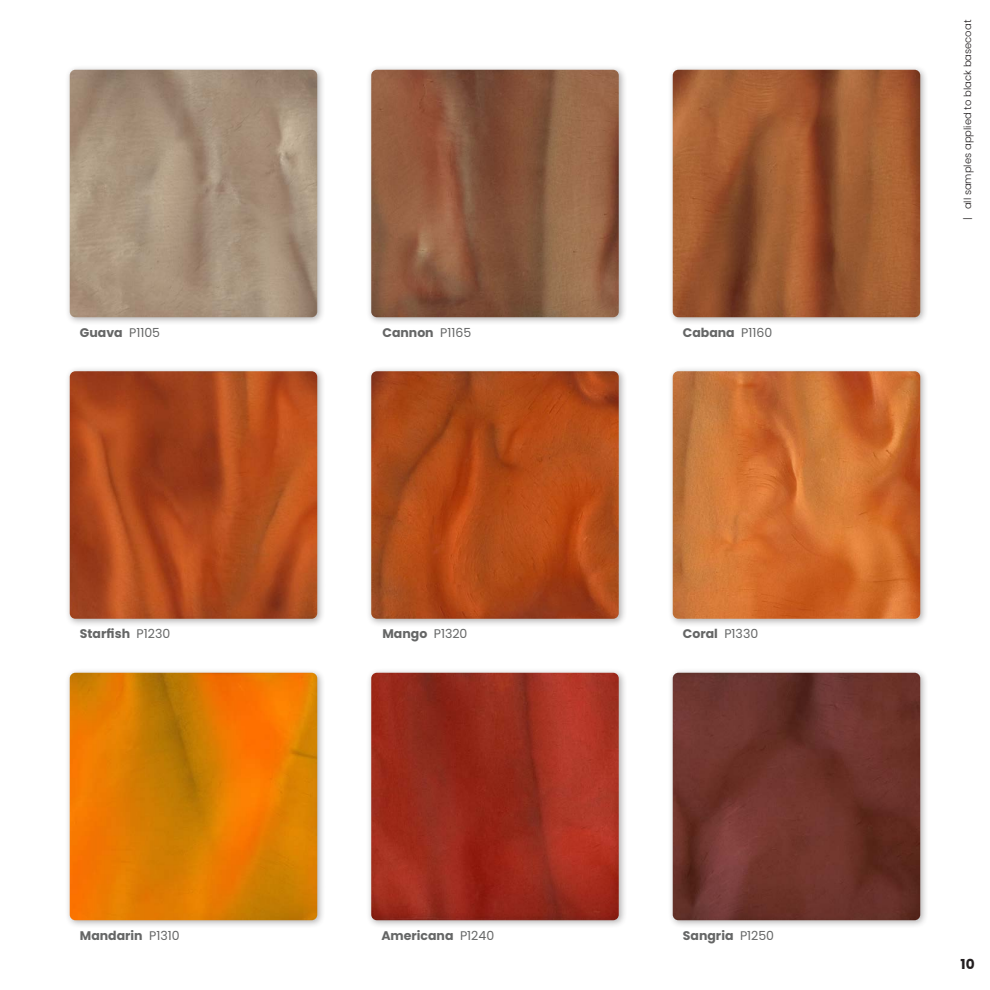
<style>
.page{position:relative;width:990px;height:990px;background:#fff}
.page>*{position:absolute;margin:0;border:0;box-sizing:border-box;transform-origin:0 0}
.t1{font:700 13.75px "Poppins";color:#231f20}
.t2{font:700 12.5px "Poppins";color:#656666}
.t3{font:300 10px "Poppins";color:#231f20}
.s1{font-weight:400}
</style>
<div class="page">
<div style="left:65px;top:668px;width:261px;height:261px;background:#231f20;opacity:.35"></div>
<img style="left:70px;top:673px;width:247px;height:247px">
<div style="left:65px;top:366px;width:261px;height:261px;background:#231f20;opacity:.35"></div>
<img style="left:70px;top:371px;width:247px;height:248px">
<div style="left:65px;top:65px;width:261px;height:261px;background:#231f20;opacity:.35"></div>
<img style="left:70px;top:70px;width:247px;height:247px">
<div style="left:668px;top:65px;width:261px;height:261px;background:#231f20;opacity:.35"></div>
<img style="left:673px;top:70px;width:247px;height:247px">
<div style="left:366px;top:668px;width:262px;height:261px;background:#231f20;opacity:.35"></div>
<img style="left:371px;top:673px;width:248px;height:247px">
<div style="left:366px;top:65px;width:262px;height:261px;background:#231f20;opacity:.35"></div>
<img style="left:371px;top:70px;width:248px;height:247px">
<div style="left:366px;top:366px;width:262px;height:261px;background:#231f20;opacity:.35"></div>
<img style="left:371px;top:371px;width:248px;height:248px">
<div style="left:668px;top:668px;width:261px;height:261px;background:#231f20;opacity:.35"></div>
<img style="left:673px;top:673px;width:247px;height:247px">
<div style="left:668px;top:366px;width:261px;height:261px;background:#231f20;opacity:.35"></div>
<img style="left:673px;top:371px;width:247px;height:248px">
<p class="t2" style="left:80px;top:327px;width:82px">Guava <span class="s1">P1105</span></p>
<p class="t2" style="left:383px;top:327px;width:90px">Cannon <span class="s1">P1165</span></p>
<p class="t2" style="left:683px;top:327px;width:91px">Cabana <span class="s1">P1160</span></p>
<p class="t2" style="left:80px;top:627px;width:92px">Starfish <span class="s1">P1230</span></p>
<p class="t2" style="left:382px;top:628px;width:86px">Mango <span class="s1">P1320</span></p>
<p class="t2" style="left:80px;top:930px;width:101px">Mandarin <span class="s1">P1310</span></p>
<p class="t2" style="left:381px;top:930px;width:114px">Americana <span class="s1">P1240</span></p>
<p class="t2" style="left:683px;top:628px;width:77px">Coral <span class="s1">P1330</span></p>
<p class="t2" style="left:683px;top:930px;width:93px">Sangria <span class="s1">P1250</span></p>
<p class="t3" style="left:963px;top:220px;width:202px;rotate:-90deg">| all samples applied to black basecoat</p>
<p class="t1" style="left:961px;top:958px;width:16px">10</p>
</div>
